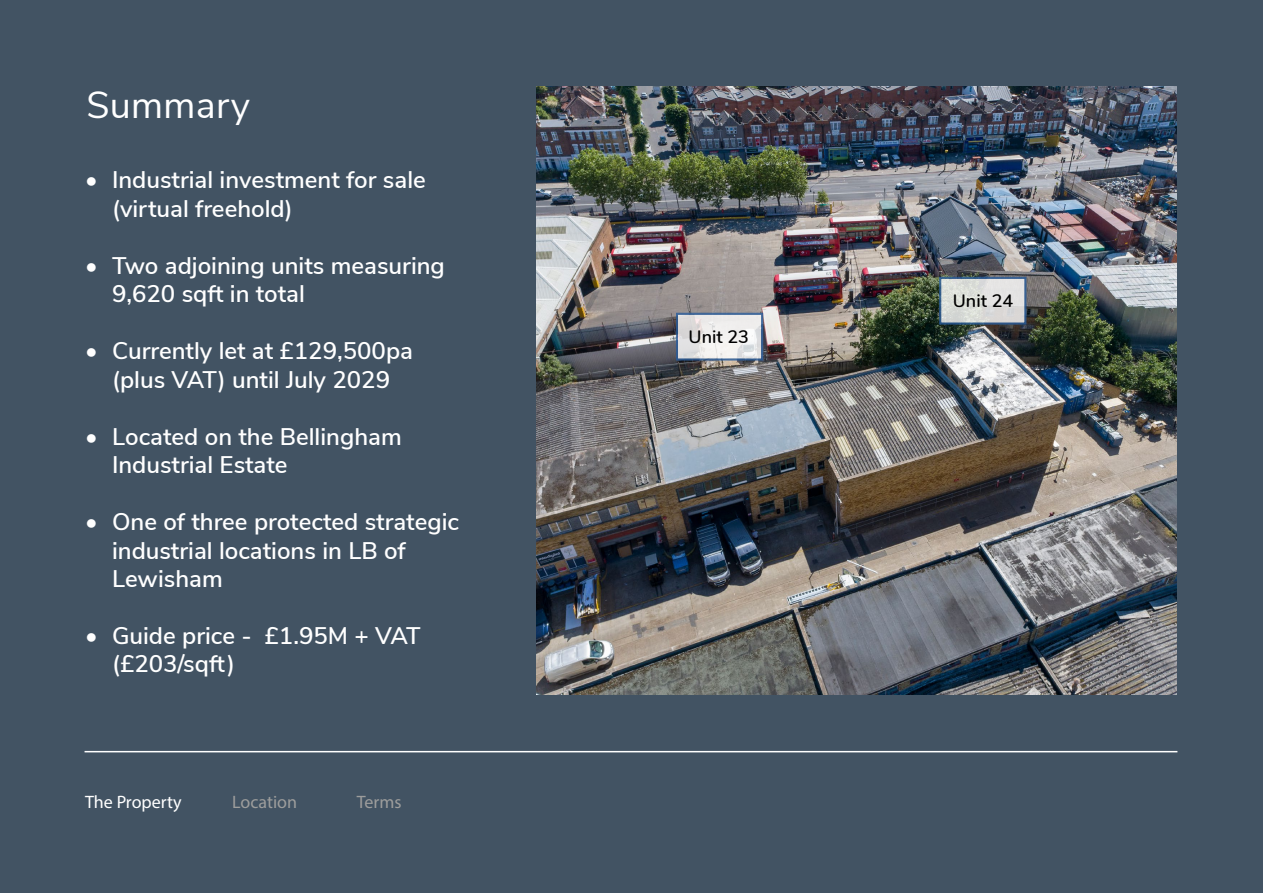
<style>
.page{position:relative;width:1263px;height:893px;background:#425363}
.page>*{position:absolute;margin:0;border:0;box-sizing:border-box;transform-origin:0 0}
.t1{font:37.5px "Nunito Sans";letter-spacing:.01em;color:#fff}
.t2{font:600 24px/28.5px "Nunito Sans";color:#fff}
.t3{font:18px "Myriad Pro";color:#9d9d9c}
.t4{font:600 18px "Nunito";color:#000}
.t5{font:18px "Myriad Pro";color:#fff}
</style>
<div class="page">
<hr style="left:85px;top:751px;width:1092px;height:1px;background:#fff">
<img style="left:537px;top:87px;width:640px;height:607px">
<svg style="left:939px;top:277px;width:87px;height:47px;background:#d5d8d7"></svg>
<div style="left:940px;top:278px;width:85px;height:46px;border:1px solid #275b9b"></div>
<div style="left:940px;top:278px;width:85px;height:45px;border:1px solid #275b9b"></div>
<svg style="left:676px;top:313px;width:87px;height:47px"></svg>
<div style="left:677px;top:314px;width:85px;height:46px;border:1px solid #275b9b"></div>
<div style="left:677px;top:314px;width:85px;height:45px;border:1px solid #275b9b"></div>
<h1 class="t1" style="left:86px;top:77px;width:165px">Summary</h1>
<p class="t2" style="left:112px;top:164px;width:315px;text-indent:-27px">• Industrial investment for sale (virtual freehold)</p>
<p class="t2" style="left:112px;top:249px;width:334px;text-indent:-27px">• Two adjoining units measuring<br>9,620 sqft in total</p>
<p class="t2" style="left:85px;top:335px;width:329px;text-align:center">• Currently let at £129,500pa (plus VAT) until July 2029</p>
<p class="t2" style="left:112px;top:420px;width:291px;text-indent:-27px">• Located on the Bellingham<br>Industrial Estate</p>
<p class="t2" style="left:112px;top:506px;width:348px;text-indent:-27px">• One of three protected strategic industrial locations in LB of<br>Lewisham</p>
<p class="t2" style="left:112px;top:620px;width:310px;text-indent:-27px">• Guide price - £1.95M + VAT (£203/sqft)</p>
<p class="t5" style="left:85px;top:790px;width:98px">The Property</p>
<p class="t3" style="left:232px;top:790px;width:66px">Location</p>
<p class="t3" style="left:357px;top:790px;width:46px">Terms</p>
<p class="t4" style="left:688px;top:324px;width:62px">Unit 23</p>
<p class="t4" style="left:953px;top:288px;width:62px">Unit 24</p>
</div>
